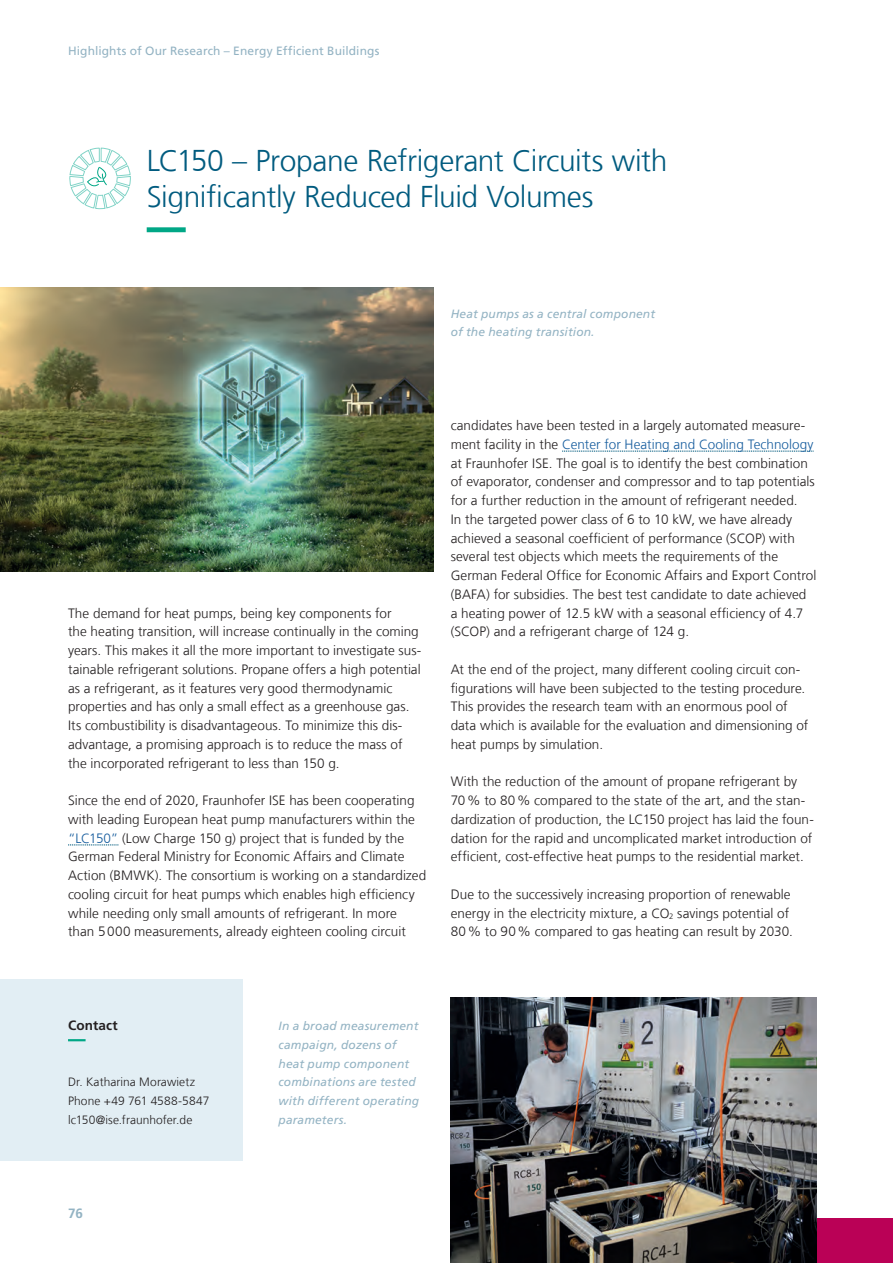
<style>
.page{position:relative;width:893px;height:1263px;background:#fff}
.page>*{position:absolute;margin:0;border:0;box-sizing:border-box;transform-origin:0 0}
.t1{font:300 30px/36px "Frutiger LT Com";letter-spacing:-.015em;color:#005b7f}
.t2{font:300 13.5px/18.8px "Frutiger LT Com";color:#231f20}
.t3{font:700 13.5px "Frutiger LT Com";letter-spacing:.01em;color:#231f20}
.t4{font:700 13.5px "Frutiger LT Com";color:#93b3c3}
.t5{font:italic 12px/18.8px "Frutiger LT Com";letter-spacing:.015em;color:#93b3c3}
.t6{font:300 12px/18.8px "Frutiger LT Com";letter-spacing:.005em;color:#231f20}
.t7{font:12px "Frutiger LT Com";letter-spacing:.01em;color:#93b3c3}
.s1{color:#175d9e}
</style>
<div class="page">
<div style="left:816px;top:1218px;width:77px;height:45px;background:#ba0156"></div>
<svg style="left:147px;top:227px;width:39px;height:5px"></svg>
<div style="left:0;top:979px;width:242px;height:182px;background:#e2eef4"></div>
<svg style="left:68px;top:1039px;width:18px;height:2px"></svg>
<svg style="left:68px;top:845px;width:50px;height:1px"></svg>
<svg style="left:562px;top:451px;width:252px;height:1px"></svg>
<img style="left:0;top:287px;width:434px;height:285px">
<img style="left:451px;top:997px;width:365px;height:266px">
<svg style="left:69px;top:148px;width:62px;height:61px"></svg>
<p class="t7" style="left:68px;top:44px;width:313px">Highlights of Our Research – Energy Efficient Buildings</p>
<h1 class="t1" style="left:147px;top:143px;width:522px">LC150 – Propane Refrigerant Circuits with<br>Significantly Reduced Fluid Volumes</h1>
<p class="t5" style="left:451px;top:304px;width:206px">Heat pumps as a central component of the heating transition.</p>
<p class="t2" style="left:68px;top:604px;width:355px">The demand for heat pumps, being key components for<br>the heating transition, will increase continually in the coming years. This makes it all the more important to investigate sus&shy;tainable refrigerant solutions. Propane offers a high potential as a refrigerant, as it features very good thermodynamic properties and has only a small effect as a greenhouse gas.<br>Its combustibility is disadvantageous. To minimize this dis&shy;advantage, a promising approach is to reduce the mass of the incorporated refrigerant to less than 150 g.</p>
<p class="t2" style="left:68px;top:791px;width:360px">Since the end of 2020, Fraunhofer ISE has been cooperating with leading European heat pump manufacturers within the <span class="s1">“LC150”</span> (Low Charge 150 g) project that is funded by the German Federal Ministry for Economic Affairs and Climate Action (BMWK). The consortium is working on a standardized cooling circuit for heat pumps which enables high efficiency while needing only small amounts of refrigerant. In more than 5 000 measurements, already eighteen cooling circuit</p>
<p class="t2" style="left:451px;top:416px;width:367px">candidates have been tested in a largely automated measure&shy;ment facility in the <span class="s1">Center for Heating and Cooling Technology </span>at Fraunhofer ISE. The goal is to identify the best combination of evaporator, condenser and compressor and to tap potentials for a further reduction in the amount of refrigerant needed.<br>In the targeted power class of 6 to 10 kW, we have already achieved a seasonal coefficient of performance (SCOP) with several test objects which meets the requirements of the German Federal Office for Economic Affairs and Export Control (BAFA) for subsidies. The best test candidate to date achieved a heating power of 12.5 kW with a seasonal efficiency of 4.7 (SCOP) and a refrigerant charge of 124 g.</p>
<p class="t2" style="left:451px;top:660px;width:359px">At the end of the project, many different cooling circuit con&shy;figurations will have been subjected to the testing procedure.<br>This provides the research team with an enormous pool of data which is available for the evaluation and dimensioning of heat pumps by simulation.</p>
<p class="t2" style="left:451px;top:772px;width:365px">With the reduction of the amount of propane refrigerant by 70 % to 80 % compared to the state of the art, and the stan&shy;dardization of production, the LC150 project has laid the foun&shy;dation for the rapid and uncomplicated market introduction of efficient, cost-effective heat pumps to the residential market.</p>
<p class="t2" style="left:451px;top:885px;width:344px">Due to the successively increasing proportion of renewable energy in the electricity mixture, a CO<sub>2</sub> savings potential of<br>80 % to 90 % compared to gas heating can result by 2030.</p>
<p class="t3" style="left:68px;top:1017px;width:51px">Contact</p>
<p class="t6" style="left:68px;top:1073px;width:143px">Dr. Katharina Morawietz<br>Phone +49 761 4588-5847 lc150@ise.fraunhofer.de</p>
<p class="t5" style="left:279px;top:1017px;width:142px">In a broad measurement campaign, dozens of heat pump component combinations are tested with different operating parameters.</p>
<p class="t4" style="left:68px;top:1205px;width:16px">76</p>
</div>
